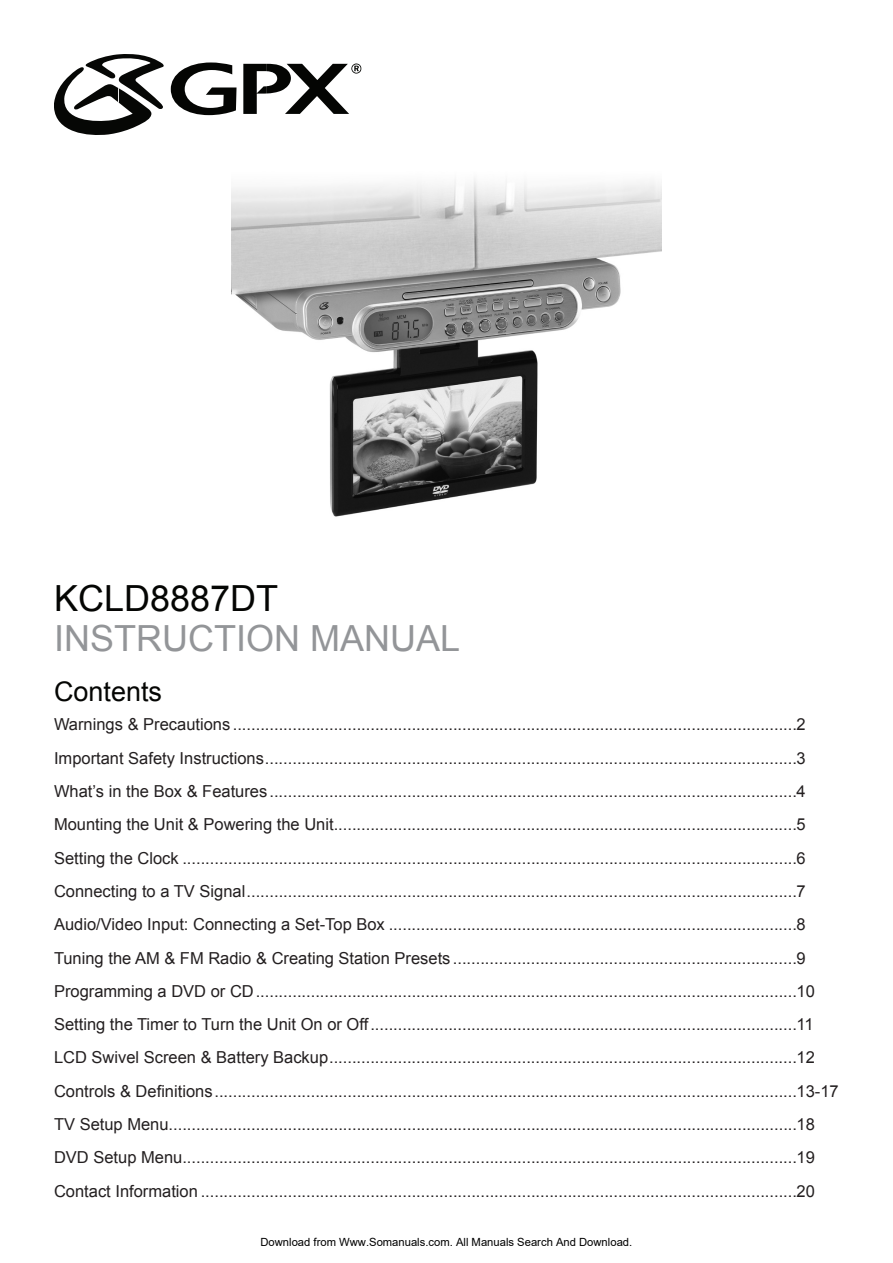
<style>
.page{position:relative;width:893px;height:1263px;background:#fff}
.page>*{position:absolute;margin:0;border:0;box-sizing:border-box;transform-origin:0 0}
.t1{font:36px "Arial";color:#939598}
.t2{font:36px "Arial";color:#040503}
.t3{font:27px "Arial";color:#040503}
.t4{font:16.5px "Arial";color:#231f20}
.t5{font:11.25px "Arial";color:#000}
</style>
<div class="page">
<svg style="left:54px;top:54px;width:110px;height:81px"></svg>
<svg style="left:171px;top:62px;width:190px;height:53px"></svg>
<img style="left:231px;top:179px;width:431px;height:338px">
<p class="t2" style="left:54px;top:574px;width:226px">KCLD8887DT</p>
<p class="t1" style="left:54px;top:615px;width:408px">INSTRUCTION MANUAL</p>
<p class="t3" style="left:54px;top:674px;width:110px">Contents</p>
<p class="t4" style="left:54px;top:714px;width:753px">Warnings &amp; Precautions ...........................................................................................................................2</p>
<p class="t4" style="left:54px;top:747px;width:753px">Important Safety Instructions....................................................................................................................3</p>
<p class="t4" style="left:54px;top:780px;width:753px">What’s in the Box &amp; Features ...................................................................................................................4</p>
<p class="t4" style="left:54px;top:814px;width:753px">Mounting the Unit &amp; Powering the Unit.....................................................................................................5</p>
<p class="t4" style="left:54px;top:847px;width:753px">Setting the Clock ......................................................................................................................................6</p>
<p class="t4" style="left:54px;top:880px;width:753px">Connecting to a TV Signal........................................................................................................................7</p>
<p class="t4" style="left:54px;top:914px;width:753px">Audio/Video Input: Connecting a Set-Top Box .........................................................................................8</p>
<p class="t4" style="left:54px;top:947px;width:753px">Tuning the AM &amp; FM Radio &amp; Creating Station Presets ...........................................................................9</p>
<p class="t4" style="left:54px;top:980px;width:762px">Programming a DVD or CD......................................................................................................................10</p>
<p class="t4" style="left:54px;top:1013px;width:761px">Setting the Timer to Turn the Unit On or Off.............................................................................................11</p>
<p class="t4" style="left:54px;top:1047px;width:762px">LCD Swivel Screen &amp; Battery Backup......................................................................................................12</p>
<p class="t4" style="left:54px;top:1080px;width:786px">Controls &amp; Definitions...............................................................................................................................13-17</p>
<p class="t4" style="left:54px;top:1113px;width:762px">TV Setup Menu.........................................................................................................................................18</p>
<p class="t4" style="left:54px;top:1147px;width:762px">DVD Setup Menu......................................................................................................................................19</p>
<p class="t4" style="left:54px;top:1180px;width:762px">Contact Information ..................................................................................................................................20</p>
<p class="t5" style="left:260px;top:1235px;width:373px">Download from Www.Somanuals.com. All Manuals Search And Download.</p>
</div>
